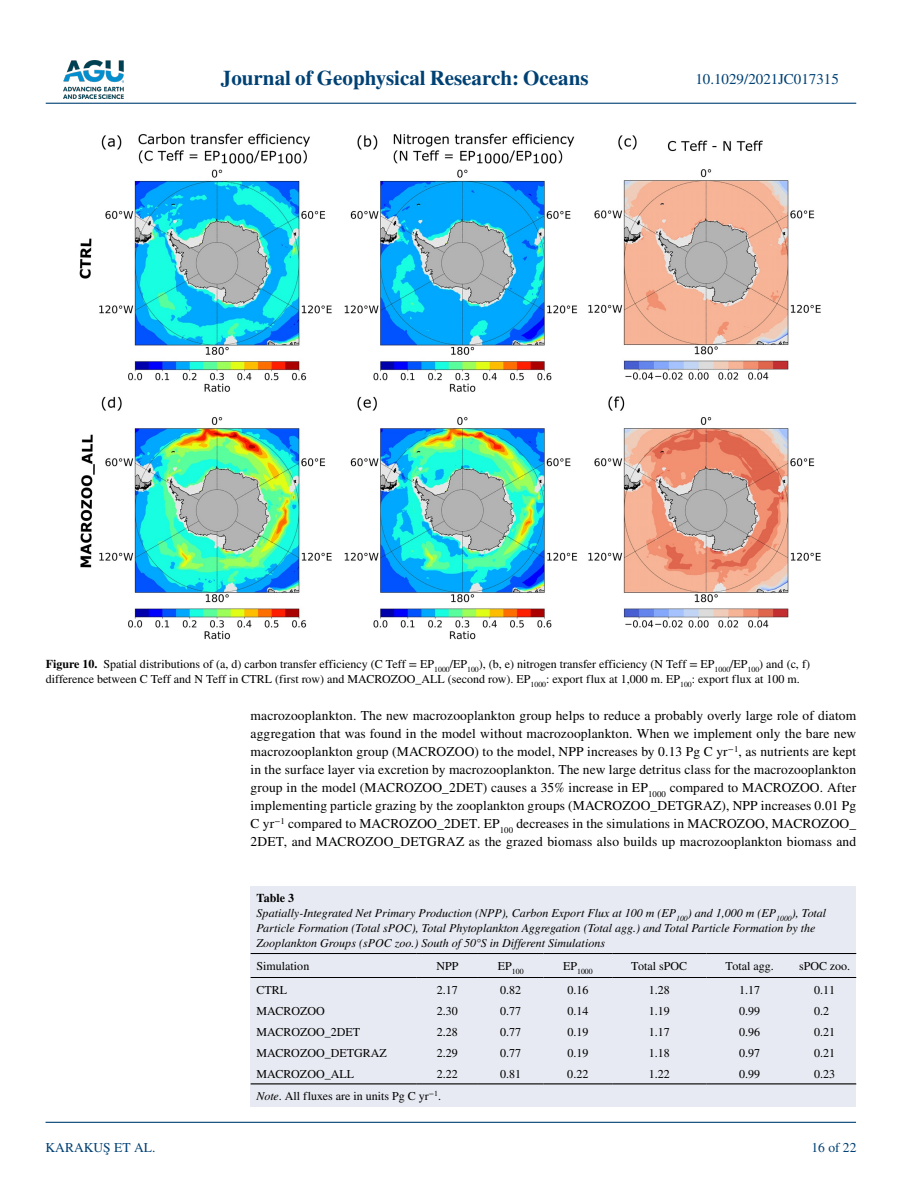
<style>
.page{position:relative;width:902px;height:1183px;background:#fff}
.page>*{position:absolute;margin:0;border:0;box-sizing:border-box;transform-origin:0 0}
.t1{font:700 21px "STIX";color:#004174}
.t2{font:15px "STIX";color:#004174}
.t3{font:13.5px/18px "STIX";letter-spacing:.01em;color:#000;text-align:justify}
.t4{font:13.5px "STIX";color:#004174}
.t5{font:12px/15px "STIX";color:#000}
.t6{font:italic 12px/15px "STIX";color:#000}
.t7{font:7.8px "STIX";color:#000}
.s1{font-weight:700}
.s2{font-weight:700;font-style:normal}
.s3{font-style:italic}
</style>
<div class="page">
<img style="left:63px;top:60px;width:60px;height:39px">
<hr style="left:46px;top:103px;width:810px;height:1px;background:#004174">
<hr style="left:45px;top:1121px;width:810px;height:1px;background:#004174">
<img style="left:79px;top:134px;width:742px;height:505px">
<div style="left:250px;top:952px;width:606px;height:154px;background:#e7eaf2"></div>
<hr style="left:250px;top:952px;width:167px;height:1px;background:#000">
<hr style="left:250px;top:976px;width:167px;height:1px;background:#000">
<hr style="left:417px;top:952px;width:61px;height:1px;background:#000">
<hr style="left:417px;top:976px;width:61px;height:1px;background:#000">
<hr style="left:478px;top:952px;width:65px;height:1px;background:#000">
<hr style="left:478px;top:976px;width:65px;height:1px;background:#000">
<hr style="left:543px;top:952px;width:69px;height:1px;background:#000">
<hr style="left:543px;top:976px;width:69px;height:1px;background:#000">
<hr style="left:612px;top:952px;width:94px;height:1px;background:#000">
<hr style="left:612px;top:976px;width:94px;height:1px;background:#000">
<hr style="left:706px;top:952px;width:86px;height:1px;background:#000">
<hr style="left:706px;top:976px;width:86px;height:1px;background:#000">
<hr style="left:792px;top:952px;width:64px;height:1px;background:#000">
<hr style="left:792px;top:976px;width:64px;height:1px;background:#000">
<hr style="left:250px;top:1082px;width:167px;height:2px;background:#000">
<hr style="left:417px;top:1082px;width:61px;height:2px;background:#000">
<hr style="left:478px;top:1082px;width:65px;height:2px;background:#000">
<hr style="left:543px;top:1082px;width:69px;height:2px;background:#000">
<hr style="left:612px;top:1082px;width:94px;height:2px;background:#000">
<hr style="left:706px;top:1082px;width:86px;height:2px;background:#000">
<hr style="left:792px;top:1082px;width:64px;height:2px;background:#000">
<div style="left:250px;top:886px;width:606px;height:66px;background:#e7eaf2"></div>
<h1 class="t1" style="left:221px;top:66px;width:369px">Journal of Geophysical Research: Oceans</h1>
<p class="t2" style="left:695px;top:69px;width:145px">10.1029/2021JC017315</p>
<p class="t5" style="left:46px;top:657px;width:765px"><span class="s1">Figure 10.</span> Spatial distributions of (a, d) carbon transfer efficiency (C Teff = EP<sub>1000</sub>/EP<sub>100</sub>), (b, e) nitrogen transfer efficiency (N Teff = EP<sub>1000</sub>/EP<sub>100</sub>) and (c, f) difference between C Teff and N Teff in CTRL (first row) and MACROZOO_ALL (second row). EP<sub>1000</sub>: export flux at 1,000 m. EP<sub>100</sub>: export flux at 100 m.</p>
<p class="t3" style="left:250px;top:707px;width:607px">macrozooplankton. The new macrozooplankton group helps to reduce a probably overly large role of diatom aggregation that was found in the model without macrozooplankton. When we implement only the bare new macrozooplankton group (MACROZOO) to the model, NPP increases by 0.13 Pg C yr<sup>−1</sup>, as nutrients are kept in the surface layer via excretion by macrozooplankton. The new large detritus class for the macrozooplankton group in the model (MACROZOO_2DET) causes a 35% increase in EP<sub>1000</sub> compared to MACROZOO. After implementing particle grazing by the zooplankton groups (MACROZOO_DETGRAZ), NPP increases 0.01 Pg C yr<sup>−1</sup> compared to MACROZOO_2DET. EP<sub>100</sub> decreases in the simulations in MACROZOO, MACROZOO_ 2DET, and MACROZOO_DETGRAZ as the grazed biomass also builds up macrozooplankton biomass and</p>
<p class="t6" style="left:256px;top:889px;width:571px"><span class="s2">Table 3<br></span>Spatially-Integrated Net Primary Production (NPP), Carbon Export Flux at 100 m (EP<sub>100</sub>) and 1,000 m (EP<sub>1000</sub>), Total Particle Formation (Total sPOC), Total Phytoplankton Aggregation (Total agg.) and Total Particle Formation by the Zooplankton Groups (sPOC zoo.) South of 50°S in Different Simulations</p>
<p class="t4" style="left:45px;top:1138px;width:111px">KARAKUŞ ET AL.</p>
<p class="t5" style="left:256px;top:958px;width:54px">Simulation</p>
<p class="t5" style="left:436px;top:958px;width:24px">NPP</p>
<p class="t7" style="left:498px;top:965px;width:27px"><sup>EP</sup>100</p>
<p class="t7" style="left:563px;top:965px;width:31px"><sup>EP</sup>1000</p>
<p class="t5" style="left:631px;top:958px;width:57px">Total sPOC</p>
<p class="t5" style="left:725px;top:958px;width:50px">Total agg.</p>
<p class="t5" style="left:798px;top:958px;width:53px">sPOC zoo.</p>
<p class="t5" style="left:256px;top:982px;width:32px">CTRL</p>
<p class="t5" style="left:437px;top:982px;width:22px">2.17</p>
<p class="t5" style="left:500px;top:982px;width:22px">0.82</p>
<p class="t5" style="left:567px;top:982px;width:22px">0.16</p>
<p class="t5" style="left:648px;top:982px;width:22px">1.28</p>
<p class="t5" style="left:739px;top:982px;width:22px">1.17</p>
<p class="t5" style="left:814px;top:982px;width:22px">0.11</p>
<p class="t5" style="left:256px;top:1003px;width:70px">MACROZOO</p>
<p class="t5" style="left:437px;top:1003px;width:22px">2.30</p>
<p class="t5" style="left:500px;top:1003px;width:22px">0.77</p>
<p class="t5" style="left:567px;top:1003px;width:22px">0.14</p>
<p class="t5" style="left:648px;top:1003px;width:22px">1.19</p>
<p class="t5" style="left:739px;top:1003px;width:22px">0.99</p>
<p class="t5" style="left:814px;top:1003px;width:16px">0.2</p>
<p class="t5" style="left:256px;top:1024px;width:105px">MACROZOO_2DET</p>
<p class="t5" style="left:437px;top:1024px;width:22px">2.28</p>
<p class="t5" style="left:500px;top:1024px;width:22px">0.77</p>
<p class="t5" style="left:567px;top:1024px;width:22px">0.19</p>
<p class="t5" style="left:648px;top:1024px;width:22px">1.17</p>
<p class="t5" style="left:739px;top:1024px;width:22px">0.96</p>
<p class="t5" style="left:814px;top:1024px;width:22px">0.21</p>
<p class="t5" style="left:256px;top:1045px;width:132px">MACROZOO_DETGRAZ</p>
<p class="t5" style="left:437px;top:1045px;width:22px">2.29</p>
<p class="t5" style="left:500px;top:1045px;width:22px">0.77</p>
<p class="t5" style="left:567px;top:1045px;width:22px">0.19</p>
<p class="t5" style="left:648px;top:1045px;width:22px">1.18</p>
<p class="t5" style="left:739px;top:1045px;width:22px">0.97</p>
<p class="t5" style="left:814px;top:1045px;width:22px">0.21</p>
<p class="t5" style="left:256px;top:1066px;width:99px">MACROZOO_ALL</p>
<p class="t5" style="left:437px;top:1066px;width:22px">2.22</p>
<p class="t5" style="left:500px;top:1066px;width:22px">0.81</p>
<p class="t5" style="left:567px;top:1066px;width:22px">0.22</p>
<p class="t5" style="left:648px;top:1066px;width:22px">1.22</p>
<p class="t5" style="left:739px;top:1066px;width:22px">0.99</p>
<p class="t5" style="left:814px;top:1066px;width:22px">0.23</p>
<p class="t5" style="left:256px;top:1089px;width:186px"><span class="s3">Note</span>. All fluxes are in units Pg C yr<sup>−1</sup>.</p>
<p class="t4" style="left:811px;top:1138px;width:46px">16 of 22</p>
</div>
